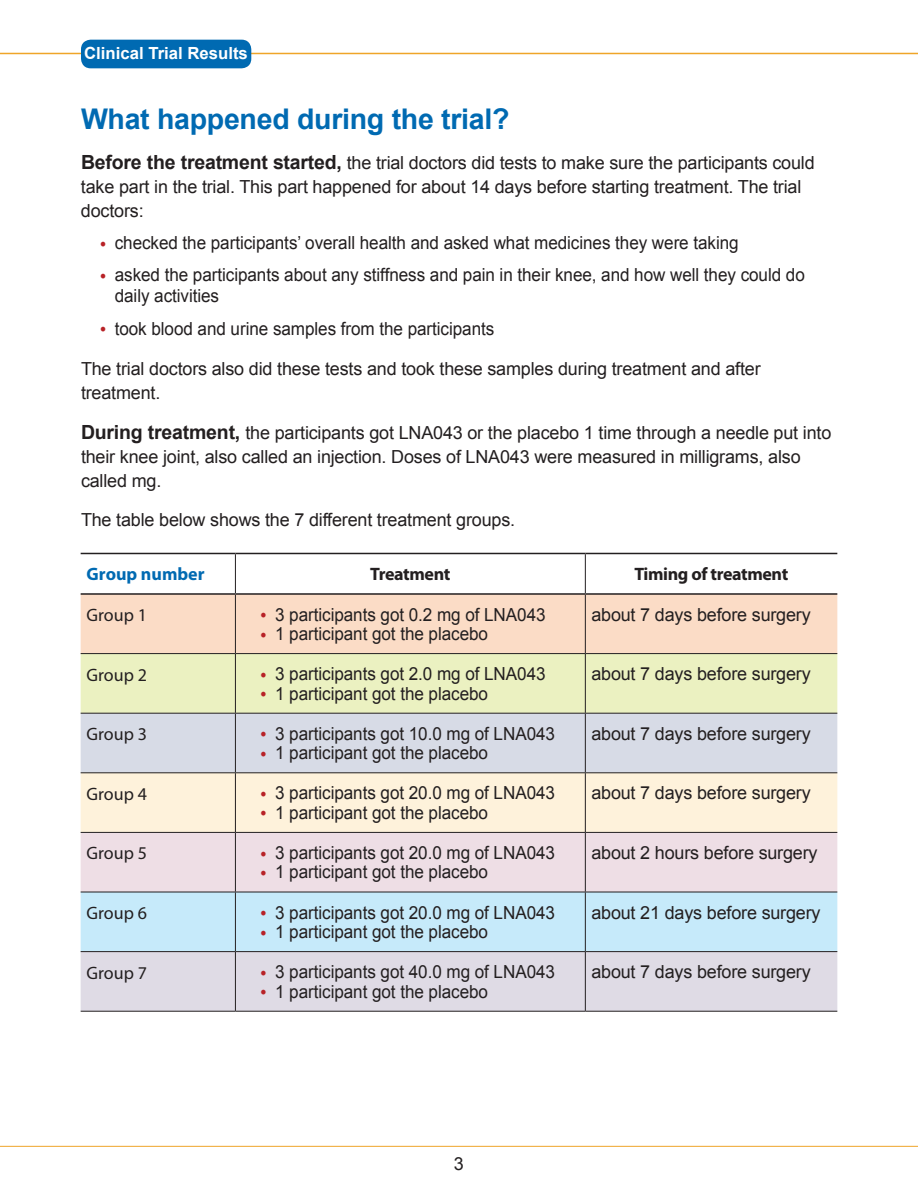
<style>
.page{position:relative;width:918px;height:1188px;background:#fff}
.page>*{position:absolute;margin:0;border:0;box-sizing:border-box;transform-origin:0 0}
.t1{font:700 28.5px "Arial";letter-spacing:-.01em;color:#006ab2}
.t2{font:18px/24px "Arial";letter-spacing:-.01em;color:#231f20}
.t3{font:18px/21px "Arial";letter-spacing:-.01em;color:#231f20;scale:.95 1}
.t4{font:18px "Myriad Pro";color:#231f20}
.t5{font:700 18px "Myriad Pro";letter-spacing:-.02em;color:#231f20}
.t6{font:700 18px "Myriad Pro";color:#006ab2}
.t7{font:700 16.8px "Arial";color:#fff}
.s1{font-weight:700;font-size:19.5px}
.s2{font-family:"Minion Pro";color:#b82227}
</style>
<div class="page">
<hr style="left:0;top:53px;width:918px;height:1px;background:#efa529">
<div style="left:81px;top:40px;width:170px;height:28px;background:#006ab2;border-radius:10px"></div>
<hr style="left:0;top:1146px;width:918px;height:1px;background:#efa529">
<div style="left:81px;top:595px;width:756px;height:58px;background:#fbdcc6"></div>
<div style="left:81px;top:654px;width:756px;height:59px;background:#ebf1c1"></div>
<div style="left:81px;top:714px;width:756px;height:58px;background:#d7dbe6"></div>
<div style="left:81px;top:773px;width:756px;height:59px;background:#fef2db"></div>
<div style="left:81px;top:833px;width:756px;height:59px;background:#eedee5"></div>
<div style="left:81px;top:893px;width:756px;height:58px;background:#c6eafa"></div>
<div style="left:81px;top:952px;width:756px;height:59px;background:#dfdbe5"></div>
<hr style="left:235px;top:554px;width:1px;height:39px;background:#231f20">
<hr style="left:585px;top:554px;width:1px;height:39px;background:#231f20">
<hr style="left:235px;top:595px;width:1px;height:58px;background:#231f20">
<hr style="left:585px;top:595px;width:1px;height:58px;background:#231f20">
<hr style="left:81px;top:653px;width:154px;height:1px;background:#231f20">
<hr style="left:235px;top:653px;width:350px;height:1px;background:#231f20">
<hr style="left:235px;top:654px;width:1px;height:59px;background:#231f20">
<hr style="left:585px;top:653px;width:252px;height:1px;background:#231f20">
<hr style="left:585px;top:654px;width:1px;height:59px;background:#231f20">
<hr style="left:81px;top:713px;width:154px;height:1px;background:#231f20">
<hr style="left:235px;top:713px;width:350px;height:1px;background:#231f20">
<hr style="left:235px;top:714px;width:1px;height:58px;background:#231f20">
<hr style="left:585px;top:713px;width:252px;height:1px;background:#231f20">
<hr style="left:585px;top:714px;width:1px;height:58px;background:#231f20">
<hr style="left:81px;top:772px;width:154px;height:1px;background:#231f20">
<hr style="left:235px;top:772px;width:350px;height:1px;background:#231f20">
<hr style="left:235px;top:773px;width:1px;height:59px;background:#231f20">
<hr style="left:585px;top:772px;width:252px;height:1px;background:#231f20">
<hr style="left:585px;top:773px;width:1px;height:59px;background:#231f20">
<hr style="left:81px;top:832px;width:154px;height:1px;background:#231f20">
<hr style="left:235px;top:832px;width:350px;height:1px;background:#231f20">
<hr style="left:235px;top:833px;width:1px;height:59px;background:#231f20">
<hr style="left:585px;top:832px;width:252px;height:1px;background:#231f20">
<hr style="left:585px;top:833px;width:1px;height:59px;background:#231f20">
<hr style="left:81px;top:892px;width:154px;height:1px;background:#231f20">
<hr style="left:235px;top:892px;width:350px;height:1px;background:#231f20">
<hr style="left:235px;top:892px;width:1px;height:59px;background:#231f20">
<hr style="left:585px;top:892px;width:252px;height:1px;background:#231f20">
<hr style="left:585px;top:892px;width:1px;height:59px;background:#231f20">
<hr style="left:81px;top:951px;width:154px;height:1px;background:#231f20">
<hr style="left:235px;top:951px;width:350px;height:1px;background:#231f20">
<hr style="left:235px;top:952px;width:1px;height:59px;background:#231f20">
<hr style="left:585px;top:951px;width:252px;height:1px;background:#231f20">
<hr style="left:585px;top:952px;width:1px;height:59px;background:#231f20">
<hr style="left:81px;top:1011px;width:154px;height:1px;background:#231f20">
<hr style="left:235px;top:1011px;width:350px;height:1px;background:#231f20">
<hr style="left:585px;top:1011px;width:252px;height:1px;background:#231f20">
<hr style="left:81px;top:553px;width:154px;height:1px;background:#231f20">
<hr style="left:235px;top:553px;width:350px;height:1px;background:#231f20">
<hr style="left:585px;top:553px;width:252px;height:1px;background:#231f20">
<hr style="left:81px;top:593px;width:154px;height:2px;background:#231f20">
<hr style="left:235px;top:593px;width:350px;height:2px;background:#231f20">
<hr style="left:585px;top:593px;width:252px;height:2px;background:#231f20">
<p class="t7" style="left:84px;top:44px;width:165px">Clinical Trial Results</p>
<h1 class="t1" style="left:81px;top:103px;width:430px">What happened during the trial?</h1>
<p class="t2" style="left:81px;top:150px;width:735px"><span class="s1">Before the treatment started,</span> the trial doctors did tests to make sure the participants could take part in the trial. This part happened for about 14 days before starting treatment. The trial doctors:</p>
<p class="t3" style="left:100px;top:232px;width:674px"><span class="s2">•</span> checked the participants’ overall health and asked what medicines they were taking</p>
<p class="t3" style="left:115px;top:265px;width:728px;text-indent:-15px"><span class="s2">•</span> asked the participants about any stiffness and pain in their knee, and how well they could do daily activities</p>
<p class="t3" style="left:100px;top:318px;width:417px"><span class="s2">•</span> took blood and urine samples from the participants</p>
<p class="t2" style="left:81px;top:356px;width:681px">The trial doctors also did these tests and took these samples during treatment and after treatment.</p>
<p class="t2" style="left:81px;top:420px;width:752px"><span class="s1">During treatment,</span> the participants got LNA043 or the placebo 1 time through a needle put into their knee joint, also called an injection. Doses of LNA043 were measured in milligrams, also called mg.</p>
<p class="t2" style="left:81px;top:508px;width:436px">The table below shows the 7 different treatment groups.</p>
<p class="t6" style="left:87px;top:563px;width:119px">Group number</p>
<p class="t5" style="left:370px;top:563px;width:82px">Treatment</p>
<p class="t5" style="left:634px;top:563px;width:155px">Timing of treatment</p>
<p class="t4" style="left:87px;top:604px;width:62px">Group 1</p>
<p class="t3" style="left:260px;top:604px;width:302px"><span class="s2">•</span> 3 participants got 0.2 mg of LNA043</p>
<p class="t3" style="left:260px;top:623px;width:241px"><span class="s2">•</span> 1 participant got the placebo</p>
<p class="t2" style="left:591px;top:602px;width:221px">about 7 days before surgery</p>
<p class="t4" style="left:87px;top:663px;width:62px">Group 2</p>
<p class="t3" style="left:260px;top:663px;width:302px"><span class="s2">•</span> 3 participants got 2.0 mg of LNA043</p>
<p class="t3" style="left:260px;top:683px;width:241px"><span class="s2">•</span> 1 participant got the placebo</p>
<p class="t2" style="left:591px;top:662px;width:221px">about 7 days before surgery</p>
<p class="t4" style="left:87px;top:723px;width:62px">Group 3</p>
<p class="t3" style="left:260px;top:723px;width:312px"><span class="s2">•</span> 3 participants got 10.0 mg of LNA043</p>
<p class="t3" style="left:260px;top:742px;width:241px"><span class="s2">•</span> 1 participant got the placebo</p>
<p class="t2" style="left:591px;top:721px;width:221px">about 7 days before surgery</p>
<p class="t4" style="left:87px;top:783px;width:62px">Group 4</p>
<p class="t3" style="left:260px;top:783px;width:312px"><span class="s2">•</span> 3 participants got 20.0 mg of LNA043</p>
<p class="t3" style="left:260px;top:802px;width:241px"><span class="s2">•</span> 1 participant got the placebo</p>
<p class="t2" style="left:591px;top:781px;width:221px">about 7 days before surgery</p>
<p class="t4" style="left:87px;top:842px;width:62px">Group 5</p>
<p class="t3" style="left:260px;top:842px;width:312px"><span class="s2">•</span> 3 participants got 20.0 mg of LNA043</p>
<p class="t3" style="left:260px;top:862px;width:241px"><span class="s2">•</span> 1 participant got the placebo</p>
<p class="t2" style="left:591px;top:841px;width:228px">about 2 hours before surgery</p>
<p class="t4" style="left:87px;top:902px;width:62px">Group 6</p>
<p class="t3" style="left:260px;top:902px;width:312px"><span class="s2">•</span> 3 participants got 20.0 mg of LNA043</p>
<p class="t3" style="left:260px;top:921px;width:241px"><span class="s2">•</span> 1 participant got the placebo</p>
<p class="t2" style="left:591px;top:900px;width:231px">about 21 days before surgery</p>
<p class="t4" style="left:87px;top:961px;width:62px">Group 7</p>
<p class="t3" style="left:260px;top:961px;width:312px"><span class="s2">•</span> 3 participants got 40.0 mg of LNA043</p>
<p class="t3" style="left:260px;top:981px;width:241px"><span class="s2">•</span> 1 participant got the placebo</p>
<p class="t2" style="left:591px;top:960px;width:221px">about 7 days before surgery</p>
<p class="t2" style="left:454px;top:1151px;width:12px">3</p>
</div>
